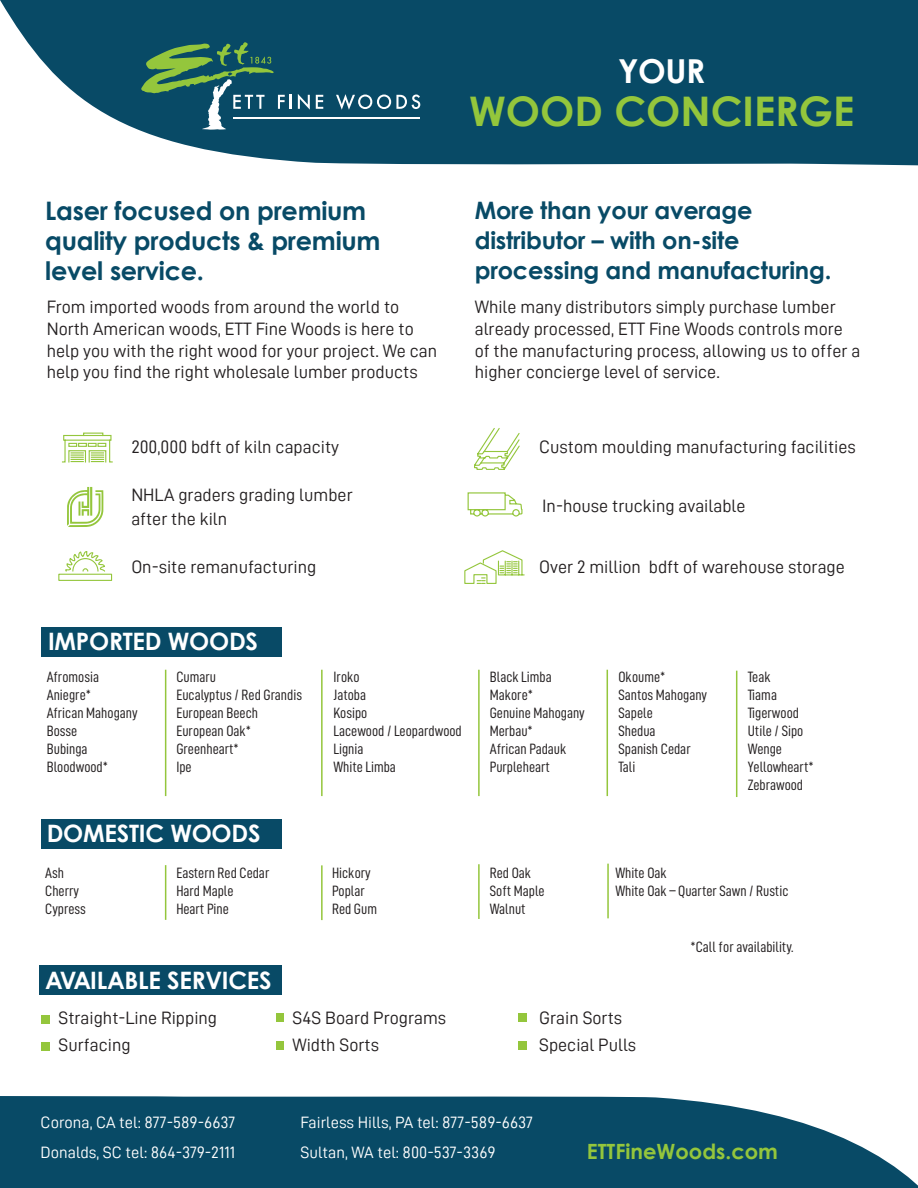
<style>
.page{position:relative;width:918px;height:1188px;background:#fff}
.page>*{position:absolute;margin:0;border:0;box-sizing:border-box;transform-origin:0 0}
.t1{font:700 40.8px "Century Gothic";color:#94c63c}
.t2{font:700 33px "Century Gothic";color:#fff}
.t3{font:700 25.5px/30px "Century Gothic";letter-spacing:-.01em;color:#084a66}
.t4{font:700 24px/30px "Century Gothic";letter-spacing:-.01em;color:#084a66}
.t5{font:700 24px "Century Gothic";letter-spacing:-.01em;color:#fff}
.t6{font:700 21px "Century Gothic";color:#94c63c}
.t7{font:18px/21.6px "D DIN";color:#231f20}
.t8{font:16.5px "D DIN";color:#fff}
.t9{font:15px "D DIN Condensed";color:#231f20}
</style>
<div class="page">
<div style="left:41px;top:819px;width:241px;height:30px;background:#084a66"></div>
<div style="left:39px;top:966px;width:243px;height:29px;background:#084a66"></div>
<div style="left:41px;top:627px;width:241px;height:30px;background:#084a66"></div>
<svg style="left:0;top:0;width:918px;height:166px;background:#255f78"></svg>
<svg style="left:141px;top:42px;width:151px;height:88px;background:#2d6866"></svg>
<svg style="left:298px;top:94px;width:12px;height:16px"></svg>
<svg style="left:316px;top:95px;width:7px;height:14px"></svg>
<svg style="left:336px;top:94px;width:84px;height:16px"></svg>
<hr style="left:233px;top:117px;width:187px;height:2px;background:#fff">
<svg style="left:0;top:1096px;width:918px;height:92px;background:#1f5b74"></svg>
<div style="left:518px;top:1014px;width:8px;height:8px;background:#94c63c"></div>
<div style="left:277px;top:1014px;width:7px;height:8px;background:#94c63c"></div>
<div style="left:518px;top:1041px;width:8px;height:8px;background:#94c63c"></div>
<div style="left:277px;top:1041px;width:7px;height:8px;background:#94c63c"></div>
<div style="left:41px;top:1015px;width:8px;height:8px;background:#94c63c"></div>
<div style="left:41px;top:1043px;width:8px;height:8px;background:#94c63c"></div>
<svg style="left:58px;top:552px;width:55px;height:29px"></svg>
<svg style="left:474px;top:428px;width:46px;height:42px"></svg>
<svg style="left:464px;top:550px;width:61px;height:34px"></svg>
<svg style="left:62px;top:432px;width:51px;height:31px"></svg>
<svg style="left:467px;top:492px;width:56px;height:25px"></svg>
<svg style="left:67px;top:487px;width:36px;height:40px"></svg>
<hr style="left:736px;top:671px;width:1px;height:126px;background:#94c63c">
<hr style="left:607px;top:670px;width:1px;height:126px;background:#94c63c">
<hr style="left:478px;top:670px;width:2px;height:126px;background:#94c63c">
<hr style="left:321px;top:670px;width:2px;height:126px;background:#94c63c">
<hr style="left:165px;top:670px;width:1px;height:126px;background:#94c63c">
<hr style="left:165px;top:865px;width:1px;height:55px;background:#94c63c">
<hr style="left:321px;top:865px;width:2px;height:55px;background:#94c63c">
<hr style="left:478px;top:864px;width:2px;height:55px;background:#94c63c">
<hr style="left:607px;top:864px;width:2px;height:54px;background:#94c63c">
<p class="t2" style="left:618px;top:50px;width:89px">YOUR</p>
<p class="t1" style="left:469px;top:85px;width:387px">WOOD CONCIERGE</p>
<p class="t3" style="left:45px;top:195px;width:337px">Laser focused on premium quality products &amp; premium level service.</p>
<p class="t7" style="left:47px;top:296px;width:392px">From imported woods from around the world to North American woods, ETT Fine Woods is here to help you with the right wood for your project. We can help you find the right wholesale lumber products</p>
<p class="t4" style="left:475px;top:195px;width:358px">More than your average distributor – with on-site processing and manufacturing.</p>
<p class="t7" style="left:475px;top:296px;width:387px">While many distributors simply purchase lumber already processed, ETT Fine Woods controls more of the manufacturing process, allowing us to offer a higher concierge level of service.</p>
<p class="t7" style="left:131px;top:435px;width:209px">200,000 bdft of kiln capacity</p>
<p class="t7" style="left:131px;top:483px;width:223px">NHLA graders grading lumber</p>
<p class="t7" style="left:131px;top:507px;width:97px">after the kiln</p>
<p class="t7" style="left:131px;top:555px;width:187px">On-site remanufacturing</p>
<p class="t5" style="left:48px;top:626px;width:211px">IMPORTED WOODS</p>
<p class="t9" style="left:47px;top:669px;width:54px">Afromosia</p>
<p class="t9" style="left:47px;top:687px;width:46px">Aniegre*</p>
<p class="t9" style="left:47px;top:705px;width:92px">African Mahogany</p>
<p class="t9" style="left:47px;top:723px;width:32px">Bosse</p>
<p class="t9" style="left:47px;top:741px;width:42px">Bubinga</p>
<p class="t9" style="left:47px;top:759px;width:63px">Bloodwood*</p>
<p class="t9" style="left:176px;top:669px;width:41px">Cumaru</p>
<p class="t9" style="left:176px;top:687px;width:127px">Eucalyptus / Red Grandis</p>
<p class="t9" style="left:176px;top:705px;width:83px">European Beech</p>
<p class="t9" style="left:176px;top:723px;width:76px">European Oak*</p>
<p class="t9" style="left:176px;top:741px;width:64px">Greenheart*</p>
<p class="t9" style="left:176px;top:759px;width:17px">Ipe</p>
<p class="t5" style="left:47px;top:818px;width:215px">DOMESTIC WOODS</p>
<p class="t9" style="left:45px;top:864px;width:20px">Ash</p>
<p class="t9" style="left:45px;top:882px;width:35px">Cherry</p>
<p class="t9" style="left:45px;top:900px;width:42px">Cypress</p>
<p class="t9" style="left:176px;top:864px;width:95px">Eastern Red Cedar</p>
<p class="t9" style="left:176px;top:882px;width:59px">Hard Maple</p>
<p class="t9" style="left:176px;top:900px;width:54px">Heart Pine</p>
<p class="t9" style="left:334px;top:669px;width:28px">Iroko</p>
<p class="t9" style="left:334px;top:687px;width:34px">Jatoba</p>
<p class="t9" style="left:334px;top:705px;width:35px">Kosipo</p>
<p class="t9" style="left:334px;top:723px;width:130px">Lacewood / Leopardwood</p>
<p class="t9" style="left:334px;top:741px;width:31px">Lignia</p>
<p class="t9" style="left:334px;top:759px;width:64px">White Limba</p>
<p class="t9" style="left:332px;top:864px;width:40px">Hickory</p>
<p class="t9" style="left:332px;top:882px;width:34px">Poplar</p>
<p class="t9" style="left:332px;top:900px;width:47px">Red Gum</p>
<p class="t5" style="left:45px;top:965px;width:228px">AVAILABLE SERVICES</p>
<p class="t7" style="left:59px;top:1007px;width:160px">Straight-Line Ripping</p>
<p class="t7" style="left:59px;top:1034px;width:73px">Surfacing</p>
<p class="t7" style="left:293px;top:1007px;width:155px">S4S Board Programs</p>
<p class="t7" style="left:293px;top:1034px;width:88px">Width Sorts</p>
<p class="t7" style="left:539px;top:435px;width:318px">Custom moulding manufacturing facilities</p>
<p class="t7" style="left:542px;top:495px;width:205px">In-house trucking available</p>
<p class="t7" style="left:539px;top:555px;width:307px">Over 2 million bdft of warehouse storage</p>
<p class="t9" style="left:490px;top:669px;width:63px">Black Limba</p>
<p class="t9" style="left:490px;top:687px;width:45px">Makore*</p>
<p class="t9" style="left:490px;top:705px;width:97px">Genuine Mahogany</p>
<p class="t9" style="left:490px;top:723px;width:45px">Merbau*</p>
<p class="t9" style="left:490px;top:741px;width:78px">African Padauk</p>
<p class="t9" style="left:490px;top:759px;width:62px">Purpleheart</p>
<p class="t9" style="left:490px;top:864px;width:43px">Red Oak</p>
<p class="t9" style="left:490px;top:882px;width:56px">Soft Maple</p>
<p class="t9" style="left:490px;top:900px;width:37px">Walnut</p>
<p class="t9" style="left:618px;top:669px;width:48px">Okoume*</p>
<p class="t9" style="left:618px;top:687px;width:90px">Santos Mahogany</p>
<p class="t9" style="left:618px;top:705px;width:36px">Sapele</p>
<p class="t9" style="left:618px;top:723px;width:39px">Shedua</p>
<p class="t9" style="left:618px;top:741px;width:74px">Spanish Cedar</p>
<p class="t9" style="left:618px;top:759px;width:18px">Tali</p>
<p class="t9" style="left:748px;top:669px;width:24px">Teak</p>
<p class="t9" style="left:748px;top:687px;width:31px">Tiama</p>
<p class="t9" style="left:748px;top:705px;width:53px">Tigerwood</p>
<p class="t9" style="left:748px;top:723px;width:57px">Utile / Sipo</p>
<p class="t9" style="left:748px;top:741px;width:36px">Wenge</p>
<p class="t9" style="left:748px;top:759px;width:67px">Yellowheart*</p>
<p class="t9" style="left:748px;top:777px;width:57px">Zebrawood</p>
<p class="t9" style="left:615px;top:864px;width:53px">White Oak</p>
<p class="t9" style="left:615px;top:882px;width:175px">White Oak – Quarter Sawn / Rustic</p>
<p class="t9" style="left:690px;top:938px;width:105px">*Call for availability.</p>
<p class="t7" style="left:539px;top:1007px;width:84px">Grain Sorts</p>
<p class="t7" style="left:539px;top:1034px;width:99px">Special Pulls</p>
<p class="t8" style="left:41px;top:1113px;width:196px">Corona, CA tel: 877-589-6637</p>
<p class="t8" style="left:41px;top:1143px;width:196px">Donalds, SC tel: 864-379-2111</p>
<p class="t8" style="left:301px;top:1113px;width:234px">Fairless Hills, PA tel: 877-589-6637</p>
<p class="t8" style="left:301px;top:1143px;width:197px">Sultan, WA tel: 800-537-3369</p>
<p class="t6" style="left:587px;top:1138px;width:193px">ETTFineWoods.com</p>
</div>
